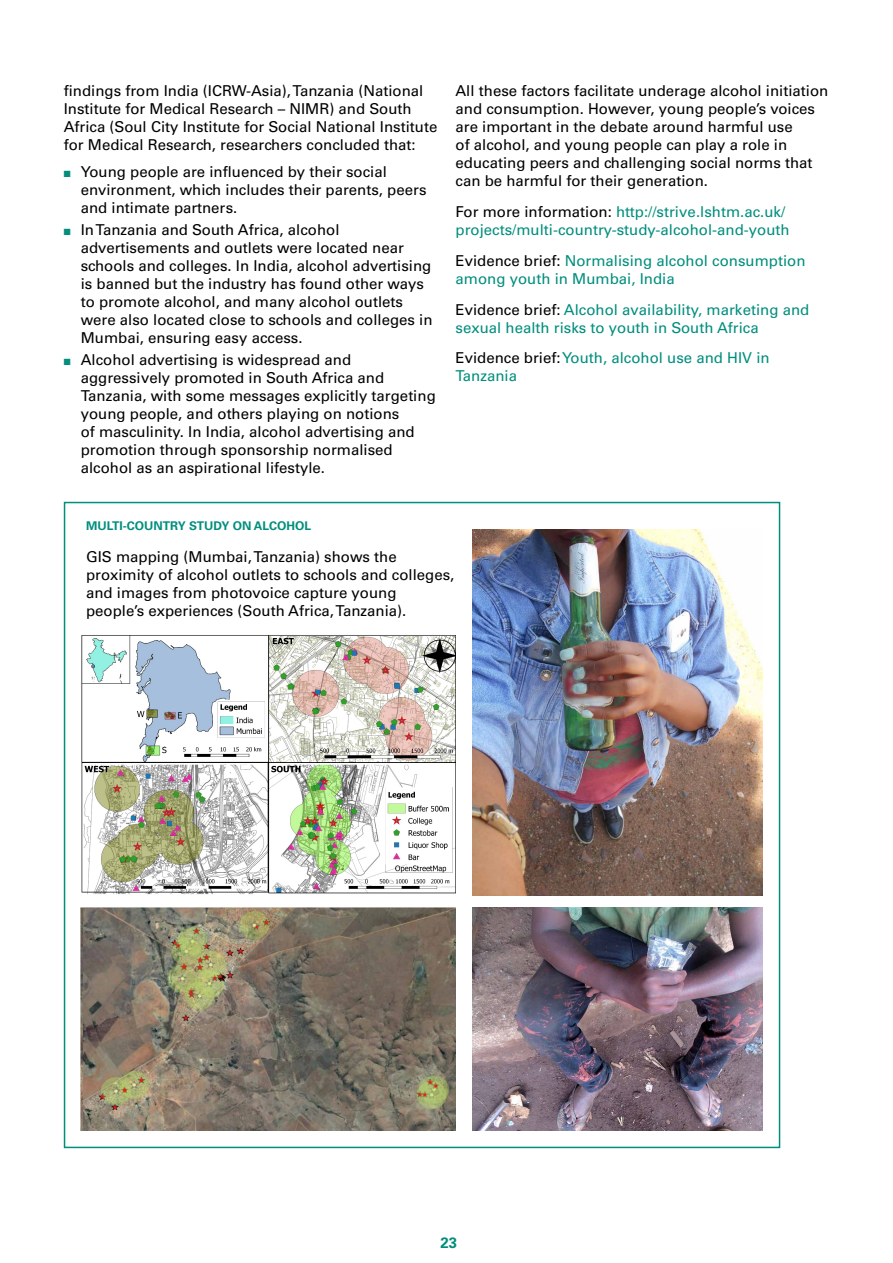
<style>
.page{position:relative;width:893px;height:1263px;background:#fff}
.page>*{position:absolute;margin:0;border:0;box-sizing:border-box;transform-origin:0 0}
.t1{font:15px/18px "Univers";color:#000}
.t2{font:15px/18px "Univers";color:#008e7d}
.t3{font:700 15px "Univers";color:#008e7d}
.t4{font:700 12px "Univers";color:#008e7d}
.s1{color:#008e7d}
.s2{color:#000}
</style>
<div class="page">
<img style="left:81px;top:635px;width:374px;height:260px">
<img style="left:472px;top:908px;width:290px;height:222px">
<img style="left:472px;top:529px;width:290px;height:366px">
<img style="left:81px;top:908px;width:374px;height:222px">
<p class="t1" style="left:64px;top:82px;width:375px">findings from India (ICRW-Asia), Tanzania (National Institute for Medical Research – NIMR) and South Africa (Soul City Institute for Social National Institute for Medical Research, researchers concluded that:</p>
<p class="t1" style="left:81px;top:163px;width:347px;text-indent:-17px"><span class="s1">■</span> Young people are influenced by their social environment, which includes their parents, peers and intimate partners.</p>
<p class="t1" style="left:81px;top:221px;width:353px;text-indent:-17px"><span class="s1">■</span> In Tanzania and South Africa, alcohol advertisements and outlets were located near schools and colleges. In India, alcohol advertising is banned but the industry has found other ways to promote alcohol, and many alcohol outlets were also located close to schools and colleges in Mumbai, ensuring easy access.</p>
<p class="t1" style="left:81px;top:351px;width:357px;text-indent:-17px"><span class="s1">■</span> Alcohol advertising is widespread and aggressively promoted in South Africa and Tanzania, with some messages explicitly targeting young people, and others playing on notions<br>of masculinity. In India, alcohol advertising and promotion through sponsorship normalised alcohol as an aspirational lifestyle.</p>
<p class="t4" style="left:86px;top:519px;width:227px">MULTI-COUNTRY STUDY ON ALCOHOL</p>
<p class="t1" style="left:455px;top:82px;width:374px">All these factors facilitate underage alcohol initiation and consumption. However, young people’s voices are important in the debate around harmful use<br>of alcohol, and young people can play a role in educating peers and challenging social norms that can be harmful for their generation.</p>
<p class="t2" style="left:455px;top:203px;width:336px"><span class="s2">For more information:</span> http://strive.lshtm.ac.uk/ projects/multi-country-study-alcohol-and-youth</p>
<p class="t2" style="left:455px;top:252px;width:352px"><span class="s2">Evidence brief:</span> Normalising alcohol consumption among youth in Mumbai, India</p>
<p class="t2" style="left:455px;top:300px;width:355px"><span class="s2">Evidence brief:</span> Alcohol availability, marketing and sexual health risks to youth in South Africa</p>
<p class="t2" style="left:455px;top:349px;width:316px"><span class="s2">Evidence brief:</span> Youth, alcohol use and HIV in<br>Tanzania</p>
<p class="t1" style="left:86px;top:548px;width:370px">GIS mapping (Mumbai, Tanzania) shows the proximity of alcohol outlets to schools and colleges, and images from photovoice capture young people’s experiences (South Africa, Tanzania).</p>
<p class="t3" style="left:440px;top:1233px;width:18px">23</p>
</div>
